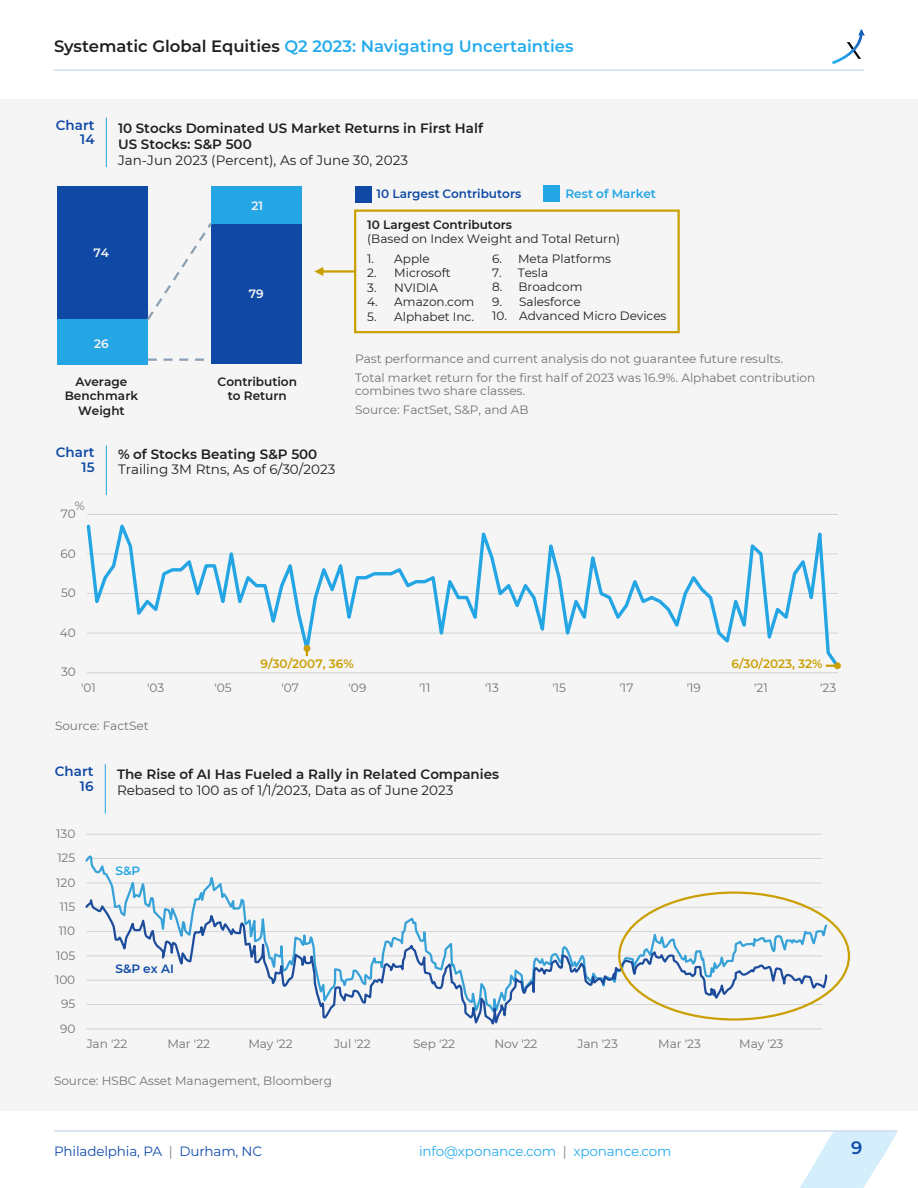
<style>
.page{position:relative;width:918px;height:1188px;background:#fff}
.page>*{position:absolute;margin:0;border:0;box-sizing:border-box;transform-origin:0 0}
.t1{font:600 18px "Montserrat";color:#114dac}
.t2{font:600 16.5px "Montserrat";color:#26acee}
.t3{font:600 13.5px/16.2px "Montserrat";letter-spacing:.005em;color:#231f20}
.t4{font:13.5px "Montserrat";color:#231f20}
.t5{font:13.5px "Montserrat";letter-spacing:-.01em;color:#26acee}
.t6{font:13.5px "Montserrat";letter-spacing:-.01em;color:#114dac}
.t7{font:600 13.5px "Montserrat";letter-spacing:.005em;color:#114dac}
.t8{font:12.15px "Montserrat";color:#76787b}
.t9{font:12.15px "Montserrat";letter-spacing:-.005em;color:#231f20}
.t10{font:600 12.15px "Montserrat";letter-spacing:-.005em;color:#231f20}
.t11{font:600 12.15px "Montserrat";color:#fff}
.t12{font:12px/12.9px "Montserrat";color:#76787b}
.t13{font:12px "Montserrat";color:#231f20}
.t14{font:600 12px/14.4px "Montserrat";color:#231f20;text-align:center}
.t15{font:600 12px "Montserrat";color:#114dac}
.t16{font:600 12px "Montserrat";color:#d3a603}
.t17{font:600 12px "Montserrat";letter-spacing:.005em;color:#26acee}
.t18{font:600 12px "Montserrat";color:#fff}
.s1{color:#231f20}
.s2{color:#808080}
</style>
<div class="page">
<svg style="left:800px;top:1131px;width:98px;height:57px"></svg>
<hr style="left:54px;top:1130px;width:843px;height:2px;background:#cfdbee">
<hr style="left:54px;top:69px;width:810px;height:2px;background:#cfdbee">
<svg style="left:832px;top:30px;width:33px;height:34px"></svg>
<div style="left:0;top:99px;width:918px;height:1011px;background:#f5f5f5"></div>
<hr style="left:54px;top:764px;width:108px;height:1px;background:#fbffff">
<hr style="left:105px;top:764px;width:1px;height:50px;background:#26acee">
<svg style="left:85px;top:810px;width:743px;height:220px"></svg>
<hr style="left:87px;top:672px;width:751px;height:1px;background:#dcdddf">
<svg style="left:87px;top:514px;width:751px;height:155px"></svg>
<hr style="left:55px;top:446px;width:108px;height:1px;background:#fbffff">
<hr style="left:106px;top:446px;width:1px;height:49px;background:#26acee">
<div style="left:304px;top:645px;width:6px;height:7px;border:2px solid #d3a603;border-radius:50%"></div>
<svg style="left:305px;top:646px;width:4px;height:10px"></svg>
<div style="left:834px;top:662px;width:7px;height:7px;border:2px solid #d3a603;border-radius:50%"></div>
<svg style="left:826px;top:663px;width:14px;height:5px"></svg>
<hr style="left:106px;top:118px;width:1px;height:49px;background:#26acee">
<div style="left:57px;top:186px;width:91px;height:133px;background:#1049a5"></div>
<div style="left:57px;top:319px;width:91px;height:46px;background:#24a5e4"></div>
<div style="left:211px;top:223px;width:90px;height:141px;background:#1049a5"></div>
<div style="left:211px;top:186px;width:90px;height:37px;background:#24a5e4"></div>
<svg style="left:147px;top:223px;width:67px;height:97px"></svg>
<svg style="left:148px;top:359px;width:63px;height:2px"></svg>
<div style="left:354px;top:210px;width:326px;height:123px;border:2px solid #d3a603"></div>
<svg style="left:314px;top:267px;width:41px;height:9px"></svg>
<div style="left:544px;top:186px;width:16px;height:16px;background:#24a5e4"></div>
<div style="left:355px;top:186px;width:16px;height:16px;background:#1049a5"></div>
<h2 class="t2" style="left:54px;top:34px;width:521px"><span class="s1">Systematic Global Equities</span> Q2 2023: Navigating Uncertainties</h2>
<p class="t7" style="left:56px;top:115px;width:40px">Chart</p>
<p class="t7" style="left:80px;top:130px;width:16px">14</p>
<p class="t18" style="left:94px;top:244px;width:17px">74</p>
<p class="t11" style="left:94px;top:335px;width:16px">26</p>
<p class="t3" style="left:118px;top:119px;width:366px">10 Stocks Dominated US Market Returns in First Half<br>US Stocks: S&amp;P 500</p>
<p class="t4" style="left:118px;top:151px;width:291px">Jan-Jun 2023 (Percent), As of June 30, 2023</p>
<p class="t18" style="left:251px;top:197px;width:13px">21</p>
<p class="t18" style="left:249px;top:285px;width:16px">79</p>
<p class="t15" style="left:377px;top:185px;width:146px">10 Largest Contributors</p>
<p class="t17" style="left:565px;top:185px;width:92px">Rest of Market</p>
<p class="t14" style="left:367px;top:217px;width:146px">10 Largest Contributors</p>
<p class="t9" style="left:367px;top:230px;width:254px">(Based on Index Weight and Total Return)</p>
<p class="t13" style="left:367px;top:251px;width:64px">1. Apple</p>
<p class="t13" style="left:367px;top:265px;width:85px">2. Microsoft</p>
<p class="t13" style="left:367px;top:279px;width:72px">3. NVIDIA</p>
<p class="t13" style="left:367px;top:294px;width:109px">4. Amazon.com</p>
<p class="t13" style="left:367px;top:308px;width:108px">5. Alphabet Inc.</p>
<p class="t13" style="left:492px;top:250px;width:120px">6. Meta Platforms</p>
<p class="t13" style="left:492px;top:265px;width:58px">7. Tesla</p>
<p class="t13" style="left:492px;top:279px;width:92px">8. Broadcom</p>
<p class="t13" style="left:492px;top:293px;width:90px">9. Salesforce</p>
<p class="t13" style="left:492px;top:308px;width:176px">10. Advanced Micro Devices</p>
<p class="t10" style="left:75px;top:373px;width:53px">Average</p>
<p class="t14" style="left:65px;top:388px;width:75px">Benchmark<br>Weight</p>
<p class="t10" style="left:218px;top:373px;width:81px">Contribution</p>
<p class="t14" style="left:228px;top:388px;width:61px">to Return</p>
<p class="t7" style="left:56px;top:443px;width:40px">Chart</p>
<p class="t3" style="left:118px;top:445px;width:201px">% of Stocks Beating S&amp;P 500</p>
<p class="t7" style="left:81px;top:458px;width:15px">15</p>
<p class="t4" style="left:118px;top:459px;width:219px">Trailing 3M Rtns, As of 6/30/2023</p>
<p class="t12" style="left:75px;top:498px;width:11px">%</p>
<p class="t12" style="left:61px;top:507px;width:17px">70</p>
<p class="t12" style="left:61px;top:547px;width:17px">60</p>
<p class="t12" style="left:61px;top:586px;width:16px">50</p>
<p class="t12" style="left:60px;top:626px;width:17px">40</p>
<p class="t8" style="left:355px;top:350px;width:429px">Past performance and current analysis do not guarantee future results.</p>
<p class="t12" style="left:355px;top:371px;width:462px">Total market return for the first half of 2023 was 16.9%. Alphabet contribution combines two share classes.</p>
<p class="t12" style="left:355px;top:402px;width:175px">Source: FactSet, S&amp;P, and AB</p>
<p class="t12" style="left:61px;top:665px;width:16px">30</p>
<p class="t16" style="left:261px;top:655px;width:95px">9/30/2007, 36%</p>
<p class="t16" style="left:731px;top:655px;width:93px">6/30/2023, 32%</p>
<p class="t12" style="left:81px;top:681px;width:16px">'01</p>
<p class="t12" style="left:147px;top:681px;width:19px">'03</p>
<p class="t12" style="left:214px;top:681px;width:19px">'05</p>
<p class="t12" style="left:281px;top:681px;width:19px">'07</p>
<p class="t12" style="left:349px;top:681px;width:19px">'09</p>
<p class="t12" style="left:419px;top:681px;width:13px">'11</p>
<p class="t12" style="left:485px;top:681px;width:15px">'13</p>
<p class="t12" style="left:552px;top:681px;width:15px">'15</p>
<p class="t12" style="left:620px;top:681px;width:15px">'17</p>
<p class="t12" style="left:687px;top:681px;width:16px">'19</p>
<p class="t12" style="left:754px;top:681px;width:15px">'21</p>
<p class="t12" style="left:820px;top:681px;width:17px">'23</p>
<p class="t12" style="left:55px;top:719px;width:95px">Source: FactSet</p>
<p class="t7" style="left:55px;top:762px;width:40px">Chart</p>
<p class="t7" style="left:80px;top:776px;width:15px">16</p>
<p class="t12" style="left:56px;top:827px;width:21px">130</p>
<p class="t8" style="left:57px;top:850px;width:20px">125</p>
<p class="t12" style="left:56px;top:876px;width:21px">120</p>
<p class="t12" style="left:60px;top:900px;width:17px">115</p>
<p class="t12" style="left:59px;top:924px;width:18px">110</p>
<p class="t12" style="left:56px;top:949px;width:21px">105</p>
<p class="t12" style="left:55px;top:973px;width:22px">100</p>
<p class="t12" style="left:61px;top:997px;width:16px">95</p>
<p class="t12" style="left:60px;top:1022px;width:17px">90</p>
<p class="t3" style="left:117px;top:766px;width:384px">The Rise of AI Has Fueled a Rally in Related Companies</p>
<p class="t4" style="left:117px;top:781px;width:338px">Rebased to 100 as of 1/1/2023, Data as of June 2023</p>
<p class="t17" style="left:115px;top:862px;width:26px">S&amp;P</p>
<p class="t15" style="left:115px;top:960px;width:60px">S&amp;P ex AI</p>
<p class="t8" style="left:87px;top:1036px;width:42px">Jan '22</p>
<p class="t8" style="left:167px;top:1036px;width:44px">Mar '22</p>
<p class="t8" style="left:248px;top:1036px;width:46px">May '22</p>
<p class="t8" style="left:334px;top:1036px;width:38px">Jul '22</p>
<p class="t8" style="left:413px;top:1036px;width:43px">Sep '22</p>
<p class="t8" style="left:494px;top:1036px;width:45px">Nov '22</p>
<p class="t8" style="left:577px;top:1036px;width:42px">Jan '23</p>
<p class="t8" style="left:658px;top:1036px;width:44px">Mar '23</p>
<p class="t8" style="left:739px;top:1036px;width:46px">May '23</p>
<p class="t12" style="left:54px;top:1074px;width:279px">Source: HSBC Asset Management, Bloomberg</p>
<p class="t6" style="left:54px;top:1142px;width:210px">Philadelphia, PA <span class="s2">|</span> Durham, NC</p>
<p class="t5" style="left:419px;top:1142px;width:254px">info@xponance.com <span class="s2">|</span> xponance.com</p>
<h1 class="t1" style="left:851px;top:1135px;width:13px">9</h1>
</div>
